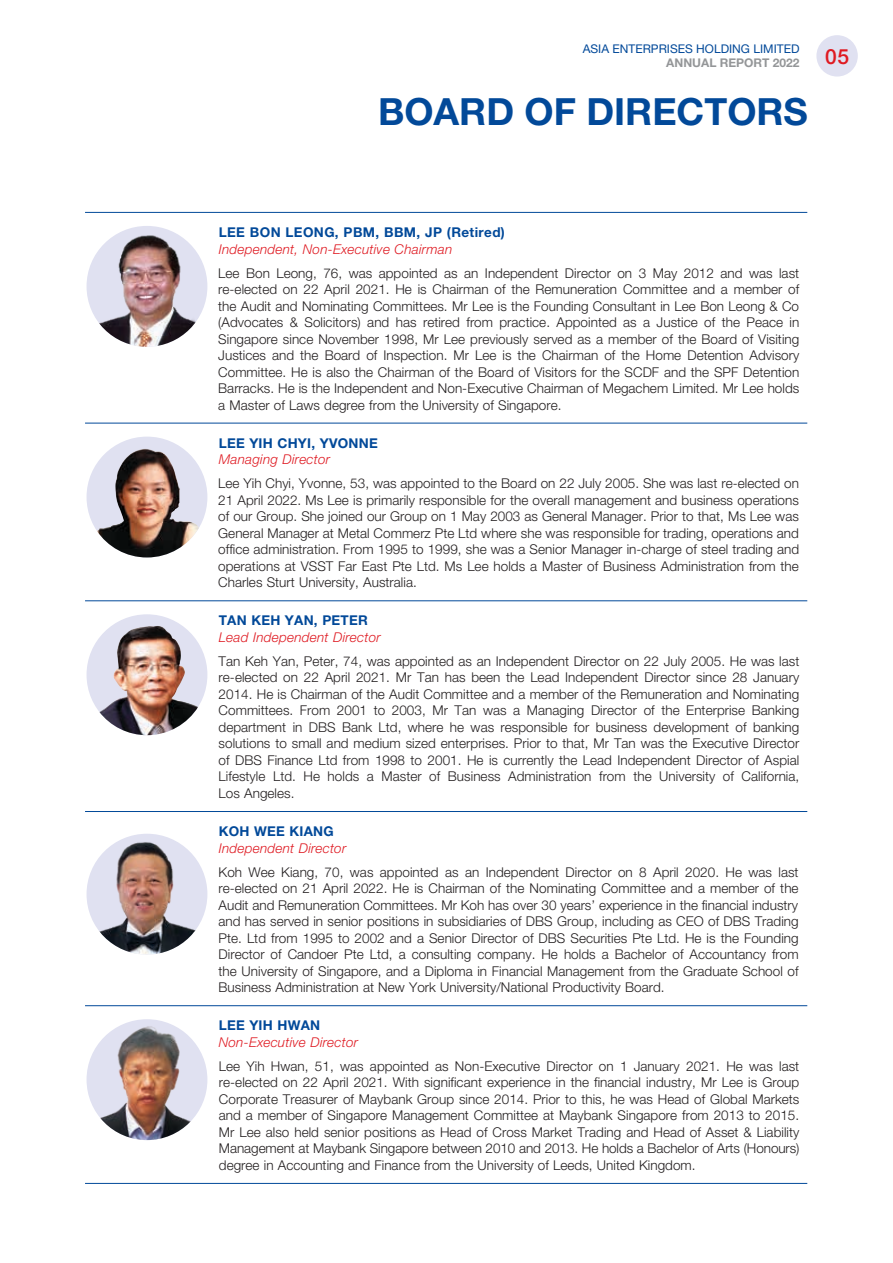
<style>
.page{position:relative;width:893px;height:1263px;background:#fff}
.page>*{position:absolute;margin:0;border:0;box-sizing:border-box;transform-origin:0 0}
.t1{font:700 37.5px "Helvetica Neue LT Std";color:#024999}
.t2{font:300 13.5px/16.5px "Helvetica Neue LT Std";letter-spacing:.005em;color:#231f20;text-align:justify}
.t3{font:italic 300 13.5px "Helvetica Neue LT Std";letter-spacing:.02em;color:#df1a22}
.t4{font:700 13.5px "Helvetica Neue LT Std";letter-spacing:.02em;color:#024999}
.t5{font:12px/14.4px "Helvetica Neue LT Std";color:#024999}
.s1{font-weight:700;color:#949698}
</style>
<div class="page">
<img style="left:87px;top:232px;width:120px;height:115px">
<div style="left:87px;top:437px;width:120px;height:120px;background:#e0e1f1;border-radius:50%"></div>
<img style="left:97px;top:449px;width:102px;height:108px">
<div style="left:87px;top:614px;width:120px;height:121px;background:#e0e1f1;border-radius:50%"></div>
<img style="left:99px;top:626px;width:99px;height:109px">
<img style="left:87px;top:834px;width:120px;height:120px;border-radius:60px">
<img style="left:87px;top:1019px;width:120px;height:121px;border-radius:60px">
<hr style="left:85px;top:212px;width:722px;height:1px;background:#024999">
<hr style="left:85px;top:423px;width:722px;height:1px;background:#024999">
<hr style="left:85px;top:600px;width:722px;height:1px;background:#024999">
<hr style="left:85px;top:811px;width:722px;height:1px;background:#024999">
<hr style="left:85px;top:1005px;width:722px;height:1px;background:#024999">
<hr style="left:85px;top:1183px;width:722px;height:1px;background:#024999">
<div style="left:816px;top:35px;width:42px;height:42px;background:#e0e1f1;border-radius:50%"></div>
<p class="t5" style="left:666px;top:41px;width:184px;text-indent:-84px">ASIA ENTERPRISES HOLDING LIMITED<br><span class="s1">ANNUAL REPORT 2022</span> <sup>05</sup></p>
<h1 class="t1" style="left:378px;top:88px;width:431px">BOARD OF DIRECTORS</h1>
<p class="t4" style="left:219px;top:224px;width:288px">LEE BON LEONG, PBM, BBM, JP (Retired)</p>
<p class="t3" style="left:219px;top:241px;width:235px">Independent, Non-Executive Chairman</p>
<p class="t2" style="left:218px;top:264px;width:583px">Lee Bon Leong, 76, was appointed as an Independent Director on 3 May 2012 and was last re-elected on 22 April 2021. He is Chairman of the Remuneration Committee and a member of the Audit and Nominating Committees. Mr Lee is the Founding Consultant in Lee Bon Leong &amp; Co (Advocates &amp; Solicitors) and has retired from practice. Appointed as a Justice of the Peace in Singapore since November 1998, Mr Lee previously served as a member of the Board of Visiting Justices and the Board of Inspection. Mr Lee is the Chairman of the Home Detention Advisory Committee. He is also the Chairman of the Board of Visitors for the SCDF and the SPF Detention Barracks. He is the Independent and Non-Executive Chairman of Megachem Limited. Mr Lee holds a Master of Laws degree from the University of Singapore.</p>
<p class="t4" style="left:219px;top:435px;width:161px">LEE YIH CHYI, YVONNE</p>
<p class="t3" style="left:219px;top:451px;width:113px">Managing Director</p>
<p class="t2" style="left:218px;top:475px;width:582px">Lee Yih Chyi, Yvonne, 53, was appointed to the Board on 22 July 2005. She was last re-elected on 21 April 2022. Ms Lee is primarily responsible for the overall management and business operations of our Group. She joined our Group on 1 May 2003 as General Manager. Prior to that, Ms Lee was General Manager at Metal Commerz Pte Ltd where she was responsible for trading, operations and office administration. From 1995 to 1999, she was a Senior Manager in-charge of steel trading and operations at VSST Far East Pte Ltd. Ms Lee holds a Master of Business Administration from the Charles Sturt University, Australia.</p>
<p class="t4" style="left:219px;top:612px;width:151px">TAN KEH YAN, PETER</p>
<p class="t3" style="left:219px;top:629px;width:163px">Lead Independent Director</p>
<p class="t2" style="left:219px;top:652px;width:582px">Tan Keh Yan, Peter, 74, was appointed as an Independent Director on 22 July 2005. He was last re-elected on 22 April 2021. Mr Tan has been the Lead Independent Director since 28 January 2014. He is Chairman of the Audit Committee and a member of the Remuneration and Nominating Committees. From 2001 to 2003, Mr Tan was a Managing Director of the Enterprise Banking department in DBS Bank Ltd, where he was responsible for business development of banking solutions to small and medium sized enterprises. Prior to that, Mr Tan was the Executive Director of DBS Finance Ltd from 1998 to 2001. He is currently the Lead Independent Director of Aspial Lifestyle Ltd. He holds a Master of Business Administration from the University of California, Los Angeles.</p>
<p class="t4" style="left:219px;top:823px;width:116px">KOH WEE KIANG</p>
<p class="t3" style="left:219px;top:840px;width:129px">Independent Director</p>
<p class="t2" style="left:219px;top:863px;width:582px">Koh Wee Kiang, 70, was appointed as an Independent Director on 8 April 2020. He was last re-elected on 21 April 2022. He is Chairman of the Nominating Committee and a member of the Audit and Remuneration Committees. Mr Koh has over 30 years’ experience in the financial industry and has served in senior positions in subsidiaries of DBS Group, including as CEO of DBS Trading Pte. Ltd from 1995 to 2002 and a Senior Director of DBS Securities Pte Ltd. He is the Founding Director of Candoer Pte Ltd, a consulting company. He holds a Bachelor of Accountancy from the University of Singapore, and a Diploma in Financial Management from the Graduate School of Business Administration at New York University/National Productivity Board.</p>
<p class="t4" style="left:219px;top:1017px;width:103px">LEE YIH HWAN</p>
<p class="t3" style="left:219px;top:1034px;width:141px">Non-Executive Director</p>
<p class="t2" style="left:219px;top:1057px;width:582px">Lee Yih Hwan, 51, was appointed as Non-Executive Director on 1 January 2021. He was last re-elected on 22 April 2021. With significant experience in the financial industry, Mr Lee is Group Corporate Treasurer of Maybank Group since 2014. Prior to this, he was Head of Global Markets and a member of Singapore Management Committee at Maybank Singapore from 2013 to 2015.<br>Mr Lee also held senior positions as Head of Cross Market Trading and Head of Asset &amp; Liability Management at Maybank Singapore between 2010 and 2013. He holds a Bachelor of Arts (Honours) degree in Accounting and Finance from the University of Leeds, United Kingdom.</p>
</div>
